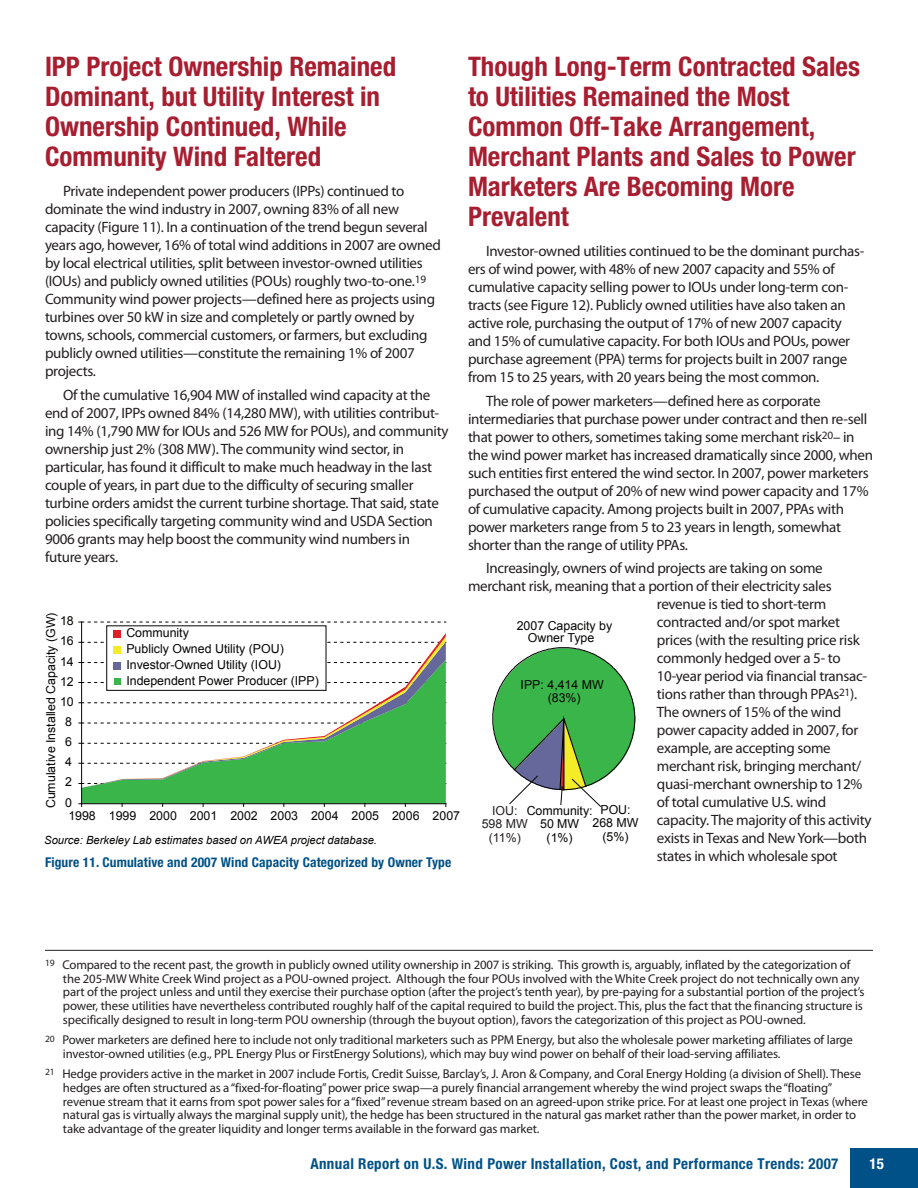
<style>
.page{position:relative;width:918px;height:1188px;background:#fff}
.page>*{position:absolute;margin:0;border:0;box-sizing:border-box;transform-origin:0 0}
.t1{font:700 condensed 27px/30px "Helvetica Neue LT Std";color:#a71e30}
.t2{font:15px/18px "Myriad Pro";letter-spacing:-.02em;color:#231f20}
.t3{font:700 condensed 15px "Helvetica Neue LT Std";letter-spacing:.025em;color:#005187}
.t4{font:700 condensed 15px "Helvetica Neue LT Std";color:#fff}
.t5{font:700 condensed 13.5px "Helvetica Neue LT Std";letter-spacing:.01em;color:#005187}
.t6{font:12.75px/13.8px "Myriad Pro";letter-spacing:-.01em;color:#231f20}
.t7{font:12.3px/13.5px "Arial";color:#050504;text-align:center}
.t8{font:12.3px/13.5px "Arial";color:#231f20;text-align:center}
.t9{font:italic 11.25px "Arial";color:#050504}
</style>
<div class="page">
<div style="left:850px;top:1148px;width:68px;height:40px;background:#005187"></div>
<hr style="left:45px;top:950px;width:828px;height:1px;background:#231f20">
<div style="left:82px;top:788px;width:364px;height:16px;background:#3ab54a"></div>
<svg style="left:82px;top:636px;width:364px;height:152px"></svg>
<svg style="left:122px;top:633px;width:324px;height:146px"></svg>
<hr style="left:81px;top:622px;width:1px;height:182px;background:#050504">
<svg style="left:79px;top:783px;width:367px;height:1px"></svg>
<svg style="left:79px;top:763px;width:367px;height:1px"></svg>
<svg style="left:79px;top:743px;width:367px;height:1px"></svg>
<svg style="left:79px;top:723px;width:367px;height:1px"></svg>
<svg style="left:79px;top:703px;width:367px;height:1px"></svg>
<svg style="left:79px;top:682px;width:28px;height:1px"></svg>
<svg style="left:79px;top:662px;width:28px;height:1px"></svg>
<svg style="left:79px;top:642px;width:28px;height:1px"></svg>
<svg style="left:79px;top:622px;width:367px;height:1px"></svg>
<hr style="left:82px;top:804px;width:364px;height:1px;background:#050504">
<div style="left:107px;top:626px;width:219px;height:64px;background:#fff"></div>
<div style="left:114px;top:630px;width:7px;height:7px;background:#de1f26"></div>
<div style="left:114px;top:646px;width:7px;height:7px;background:#f4ec26"></div>
<div style="left:114px;top:662px;width:7px;height:7px;background:#66679a"></div>
<div style="left:114px;top:678px;width:6px;height:7px;background:#3ab54a"></div>
<svg style="left:492px;top:647px;width:144px;height:160px"></svg>
<h1 class="t1" style="left:45px;top:51px;width:353px">IPP Project Ownership Remained<br>Dominant, but Utility Interest in<br>Ownership Continued, While<br>Community Wind Faltered</h1>
<p class="t2" style="left:45px;top:183px;width:397px;text-indent:18px">Private independent power producers (IPPs) continued to dominate the wind industry in 2007, owning 83% of all new capacity (Figure 11). In a continuation of the trend begun several years ago, however, 16% of total wind additions in 2007 are owned by local electrical utilities, split between investor-owned utilities (IOUs) and publicly owned utilities (POUs) roughly two-to-one.<sup>19<br></sup>Community wind power projects—defined here as projects using turbines over 50 kW in size and completely or partly owned by towns, schools, commercial customers, or farmers, but excluding publicly owned utilities—constitute the remaining 1% of 2007 projects.</p>
<p class="t2" style="left:45px;top:386px;width:405px;text-indent:18px">Of the cumulative 16,904 MW of installed wind capacity at the end of 2007, IPPs owned 84% (14,280 MW), with utilities contribut&shy;ing 14% (1,790 MW for IOUs and 526 MW for POUs), and community ownership just 2% (308 MW). The community wind sector, in particular, has found it difficult to make much headway in the last couple of years, in part due to the difficulty of securing smaller turbine orders amidst the current turbine shortage. That said, state policies specifically targeting community wind and USDA Section 9006 grants may help boost the community wind numbers in future years.</p>
<p class="t7" style="left:44px;top:808px;width:197px;rotate:-90deg">Cumulative Installed Capacity (GW)</p>
<p class="t7" style="left:60px;top:614px;width:15px">18</p>
<p class="t7" style="left:60px;top:634px;width:15px">16</p>
<p class="t7" style="left:60px;top:654px;width:15px">14</p>
<p class="t7" style="left:60px;top:674px;width:15px">12</p>
<p class="t7" style="left:60px;top:695px;width:15px">10</p>
<p class="t7" style="left:65px;top:715px;width:8px">8</p>
<p class="t7" style="left:65px;top:735px;width:8px">6</p>
<p class="t7" style="left:65px;top:755px;width:8px">4</p>
<p class="t7" style="left:65px;top:775px;width:8px">2</p>
<p class="t7" style="left:65px;top:796px;width:8px">0</p>
<p class="t7" style="left:126px;top:625px;width:194px;line-height:15.9px;text-align:left">Community<br>Publicly Owned Utility (POU)<br>Investor-Owned Utility (IOU)<br>Independent Power Producer (IPP)</p>
<p class="t7" style="left:68px;top:809px;width:393px">1998 1999 2000 2001 2002 2003 2004 2005 2006 2007</p>
<p class="t9" style="left:44px;top:834px;width:334px">Source: Berkeley Lab estimates based on AWEA project database.</p>
<p class="t5" style="left:45px;top:854px;width:408px">Figure 11. Cumulative and 2007 Wind Capacity Categorized by Owner Type</p>
<h1 class="t1" style="left:468px;top:51px;width:394px">Though Long-Term Contracted Sales to Utilities Remained the Most<br>Common Off-Take Arrangement,<br>Merchant Plants and Sales to Power<br>Marketers Are Becoming More<br>Prevalent</h1>
<p class="t2" style="left:468px;top:243px;width:398px;text-indent:18px">Investor-owned utilities continued to be the dominant purchas&shy;ers of wind power, with 48% of new 2007 capacity and 55% of cumulative capacity selling power to IOUs under long-term con&shy;tracts (see Figure 12). Publicly owned utilities have also taken an active role, purchasing the output of 17% of new 2007 capacity and 15% of cumulative capacity. For both IOUs and POUs, power purchase agreement (PPA) terms for projects built in 2007 range from 15 to 25 years, with 20 years being the most common.</p>
<p class="t2" style="left:468px;top:392px;width:407px;text-indent:18px">The role of power marketers—defined here as corporate intermediaries that purchase power under contract and then re-sell that power to others, sometimes taking some merchant risk<sup>20</sup>– in the wind power market has increased dramatically since 2000, when such entities first entered the wind sector. In 2007, power marketers purchased the output of 20% of new wind power capacity and 17% of cumulative capacity. Among projects built in 2007, PPAs with power marketers range from 5 to 23 years in length, somewhat shorter than the range of utility PPAs.</p>
<p class="t2" style="left:486px;top:559px;width:338px">Increasingly, owners of wind projects are taking on some</p>
<p class="t2" style="left:468px;top:577px;width:365px">merchant risk, meaning that a portion of their electricity sales</p>
<p class="t2" style="left:657px;top:595px;width:171px">revenue is tied to short-term</p>
<p class="t2" style="left:657px;top:613px;width:185px">contracted and/or spot market</p>
<p class="t2" style="left:657px;top:631px;width:204px">prices (with the resulting price risk</p>
<p class="t2" style="left:657px;top:649px;width:185px">commonly hedged over a 5- to</p>
<p class="t2" style="left:657px;top:667px;width:212px">10-year period via financial transac-</p>
<p class="t2" style="left:657px;top:685px;width:202px">tions rather than through PPAs<sup>21</sup>).</p>
<p class="t2" style="left:657px;top:703px;width:186px">The owners of 15% of the wind</p>
<p class="t2" style="left:657px;top:721px;width:203px">power capacity added in 2007, for</p>
<p class="t2" style="left:657px;top:739px;width:175px">example, are accepting some</p>
<p class="t2" style="left:657px;top:757px;width:206px">merchant risk, bringing merchant/</p>
<p class="t2" style="left:657px;top:775px;width:207px">quasi-merchant ownership to 12%</p>
<p class="t2" style="left:657px;top:793px;width:171px">of total cumulative U.S. wind</p>
<p class="t2" style="left:657px;top:811px;width:216px">capacity. The majority of this activity</p>
<p class="t2" style="left:657px;top:829px;width:212px">exists in Texas and New York—both</p>
<p class="t2" style="left:657px;top:847px;width:182px">states in which wholesale spot</p>
<p class="t7" style="left:517px;top:619px;width:97px;line-height:12.1px">2007 Capacity by<br>Owner Type</p>
<p class="t7" style="left:521px;top:678px;width:85px">IPP: 4,414 MW (83%)</p>
<p class="t8" style="left:482px;top:804px;width:48px">IOU:<br>598 MW (11%)</p>
<p class="t7" style="left:593px;top:803px;width:48px">POU:<br>268 MW (5%)</p>
<p class="t7" style="left:527px;top:804px;width:68px">Community:<br>50 MW (1%)</p>
<p class="t6" style="left:63px;top:958px;width:803px;text-indent:-18px"><sup>19</sup> Compared to the recent past, the growth in publicly owned utility ownership in 2007 is striking. This growth is, arguably, inflated by the categorization of the 205-MW White Creek Wind project as a POU-owned project. Although the four POUs involved with the White Creek project do not technically own any part of the project unless and until they exercise their purchase option (after the project’s tenth year), by pre-paying for a substantial portion of the project’s power, these utilities have nevertheless contributed roughly half of the capital required to build the project. This, plus the fact that the financing structure is specifically designed to result in long-term POU ownership (through the buyout option), favors the categorization of this project as POU-owned.</p>
<p class="t6" style="left:63px;top:1033px;width:792px;text-indent:-18px"><sup>20</sup> Power marketers are defined here to include not only traditional marketers such as PPM Energy, but also the wholesale power marketing affiliates of large investor-owned utilities (e.g., PPL Energy Plus or FirstEnergy Solutions), which may buy wind power on behalf of their load-serving affiliates.</p>
<p class="t6" style="left:63px;top:1067px;width:807px;text-indent:-18px"><sup>21</sup> Hedge providers active in the market in 2007 include Fortis, Credit Suisse, Barclay’s, J. Aron &amp; Company, and Coral Energy Holding (a division of Shell). These hedges are often structured as a “fixed-for-floating” power price swap—a purely financial arrangement whereby the wind project swaps the “floating” revenue stream that it earns from spot power sales for a “fixed” revenue stream based on an agreed-upon strike price. For at least one project in Texas (where natural gas is virtually always the marginal supply unit), the hedge has been structured in the natural gas market rather than the power market, in order to take advantage of the greater liquidity and longer terms available in the forward gas market.</p>
<p class="t3" style="left:310px;top:1155px;width:530px">Annual Report on U.S. Wind Power Installation, Cost, and Performance Trends: 2007</p>
<p class="t4" style="left:870px;top:1155px;width:16px">15</p>
</div>
